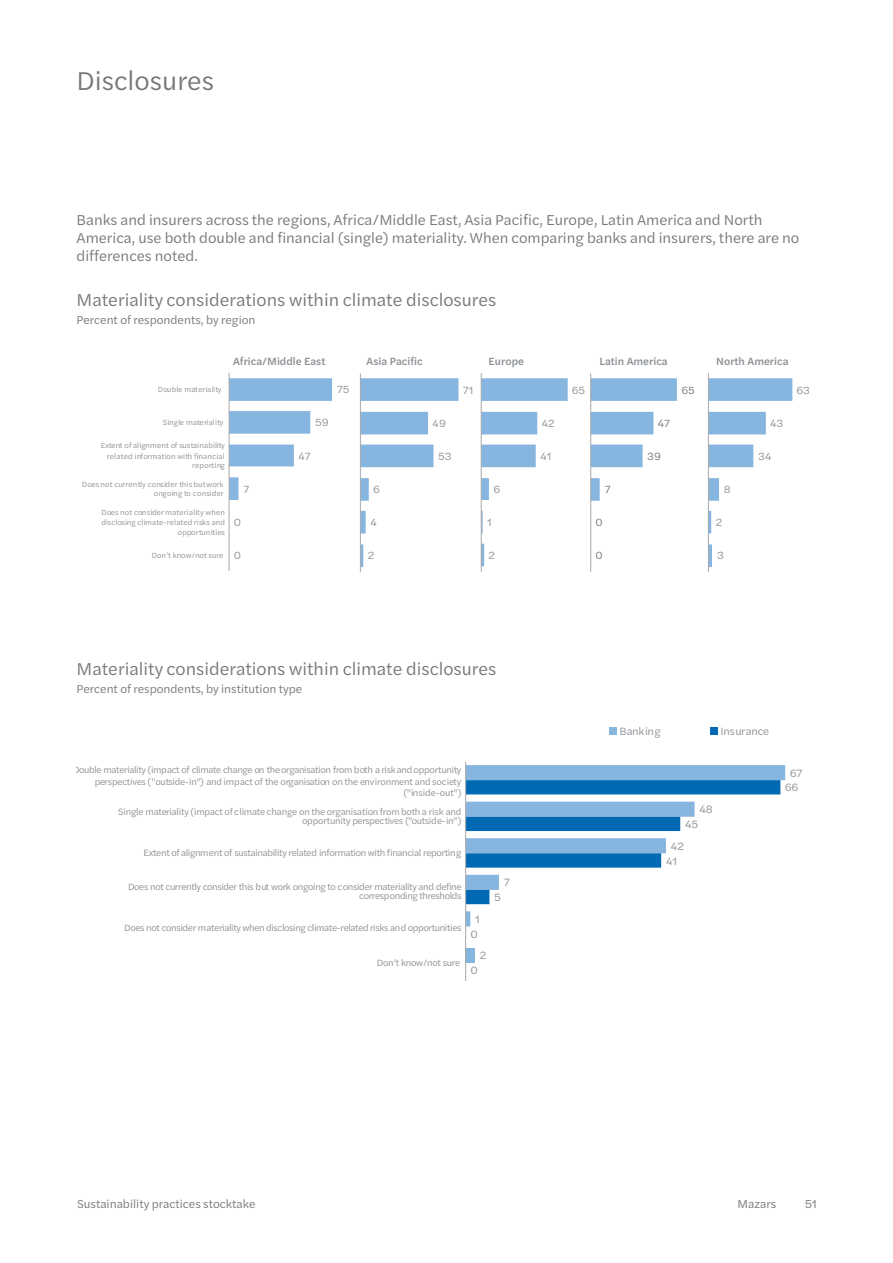
<style>
.page{position:relative;width:893px;height:1263px;background:#fff}
.page>*{position:absolute;margin:0;border:0;box-sizing:border-box;transform-origin:0 0}
.t1{font:27px "Halyard Text";color:#797879}
.t2{font:18px "Halyard Text";color:#797879}
.t3{font:15px/18px "Halyard Text";color:#797879}
.t4{font:12px "Halyard Text";color:#797879}
.t5{font:11.1px "Halyard Text";color:#8c9196}
.t6{font:500 10.95px "Halyard Text";color:#8c9196}
.t7{font:10.95px "Halyard Text";color:#8c9196}
.t8{font:10.95px "Halyard Text";color:#787878}
.t9{font:9.6px/12.3px "Halyard Text";letter-spacing:-.035em;color:#8c9196;text-align:right}
.t10{font:7.8px/10.5px "Halyard Text";letter-spacing:.02em;color:#8c9196;text-align:right}
.t11{font:7.8px "Halyard Text";color:#8c9196}
</style>
<div class="page">
<svg style="left:230px;top:378px;width:102px;height:122px"></svg>
<hr style="left:229px;top:373px;width:1px;height:198px;background:#a8a8a8">
<svg style="left:591px;top:378px;width:86px;height:123px"></svg>
<hr style="left:590px;top:373px;width:1px;height:199px;background:#a8a8a8">
<svg style="left:709px;top:378px;width:83px;height:189px"></svg>
<hr style="left:708px;top:373px;width:1px;height:199px;background:#a8a8a8">
<svg style="left:482px;top:378px;width:86px;height:188px"></svg>
<hr style="left:481px;top:373px;width:1px;height:199px;background:#a8a8a8">
<svg style="left:361px;top:378px;width:97px;height:189px"></svg>
<hr style="left:360px;top:373px;width:1px;height:199px;background:#a8a8a8">
<div style="left:466px;top:948px;width:9px;height:15px;background:#86b5df"></div>
<svg style="left:466px;top:765px;width:319px;height:161px"></svg>
<svg style="left:466px;top:780px;width:314px;height:124px"></svg>
<hr style="left:465px;top:761px;width:1px;height:219px;background:#a8a8a8">
<div style="left:609px;top:728px;width:7px;height:7px;background:#86b5df"></div>
<div style="left:710px;top:728px;width:7px;height:7px;background:#0069b3"></div>
<h1 class="t1" style="left:77px;top:61px;width:139px">Disclosures</h1>
<p class="t3" style="left:77px;top:210px;width:724px">Banks and insurers across the regions, Africa/Middle East, Asia Pacific, Europe, Latin America and North<br>America, use both double and financial (single) materiality. When comparing banks and insurers, there are no differences noted.</p>
<h2 class="t2" style="left:77px;top:287px;width:421px">Materiality considerations within climate disclosures</h2>
<p class="t4" style="left:77px;top:311px;width:181px">Percent of respondents, by region</p>
<p class="t10" style="left:158px;top:384px;width:65px">Double materiality</p>
<p class="t10" style="left:163px;top:417px;width:62px">Single materiality</p>
<p class="t10" style="left:101px;top:440px;width:126px">Extent of alignment of sustainability related information with financial</p>
<p class="t10" style="left:192px;top:460px;width:34px">reporting</p>
<p class="t10" style="left:82px;top:480px;width:143px;line-height:8.6px">Doesnot currently consider thisbutwork ongoing to consider</p>
<p class="t10" style="left:102px;top:506px;width:125px;text-align:left">Doesnot considermateriality when disclosing climate-related risks and</p>
<p class="t10" style="left:178px;top:526px;width:49px">opportunities</p>
<p class="t11" style="left:152px;top:549px;width:73px">Don’t know/not sure</p>
<p class="t6" style="left:233px;top:353px;width:94px">Africa/Middle East</p>
<p class="t6" style="left:366px;top:353px;width:58px">Asia Pacific</p>
<p class="t6" style="left:489px;top:353px;width:37px">Europe</p>
<p class="t6" style="left:599px;top:353px;width:70px">Latin America</p>
<p class="t6" style="left:716px;top:353px;width:74px">North America</p>
<p class="t7" style="left:243px;top:481px;width:7px">7</p>
<p class="t7" style="left:234px;top:514px;width:9px">0</p>
<p class="t7" style="left:234px;top:547px;width:9px">0</p>
<p class="t7" style="left:337px;top:382px;width:14px">75</p>
<p class="t7" style="left:315px;top:415px;width:15px">59</p>
<p class="t7" style="left:299px;top:448px;width:14px">47</p>
<p class="t7" style="left:373px;top:481px;width:8px">6</p>
<p class="t7" style="left:371px;top:515px;width:8px">4</p>
<p class="t7" style="left:368px;top:548px;width:8px">2</p>
<p class="t7" style="left:433px;top:415px;width:15px">49</p>
<p class="t7" style="left:438px;top:448px;width:15px">53</p>
<p class="t7" style="left:463px;top:382px;width:12px">71</p>
<p class="t7" style="left:494px;top:481px;width:8px">6</p>
<p class="t7" style="left:487px;top:515px;width:6px">1</p>
<p class="t7" style="left:489px;top:548px;width:8px">2</p>
<p class="t7" style="left:542px;top:415px;width:14px">42</p>
<p class="t7" style="left:540px;top:448px;width:13px">41</p>
<p class="t7" style="left:572px;top:382px;width:14px">65</p>
<p class="t8" style="left:605px;top:481px;width:7px">7</p>
<p class="t8" style="left:595px;top:515px;width:9px">0</p>
<p class="t8" style="left:595px;top:548px;width:9px">0</p>
<p class="t8" style="left:658px;top:415px;width:14px">47</p>
<p class="t8" style="left:647px;top:448px;width:15px">39</p>
<p class="t8" style="left:682px;top:382px;width:14px">65</p>
<p class="t7" style="left:724px;top:481px;width:8px">8</p>
<p class="t7" style="left:716px;top:515px;width:8px">2</p>
<p class="t7" style="left:717px;top:548px;width:8px">3</p>
<p class="t7" style="left:770px;top:415px;width:15px">43</p>
<p class="t7" style="left:758px;top:448px;width:15px">34</p>
<p class="t7" style="left:797px;top:382px;width:15px">63</p>
<h2 class="t2" style="left:77px;top:656px;width:421px">Materiality considerations within climate disclosures</h2>
<p class="t4" style="left:77px;top:680px;width:227px">Percent of respondents, by institution type</p>
<p class="t5" style="left:620px;top:723px;width:43px">Banking</p>
<p class="t5" style="left:720px;top:723px;width:50px">Insurance</p>
<p class="t9" style="left:73px;top:763px;width:390px">Double materiality (impact of climate change on theorganisation from both a risk and opportunity perspectives ("outside-in") and impact of the organisation on the environment and society</p>
<p class="t9" style="left:118px;top:782px;width:345px;line-height:19.5px">("inside-out")<br>Single materiality (impact of climatechange on the organisation fromboth a risk and</p>
<p class="t9" style="left:302px;top:815px;width:161px">opportunity perspectives ("outside-in")</p>
<p class="t9" style="left:144px;top:846px;width:319px">Extent of alignment of sustainability related information with financial reporting</p>
<p class="t9" style="left:128px;top:881px;width:335px;line-height:9.3px">Does not currently consider this but work ongoing to consider materiality and define corresponding thresholds</p>
<p class="t9" style="left:124px;top:921px;width:339px">Does not consider materiality when disclosing climate-related risks and opportunities</p>
<p class="t9" style="left:377px;top:956px;width:85px">Don’t know/not sure</p>
<p class="t5" style="left:475px;top:911px;width:6px">1</p>
<p class="t5" style="left:470px;top:926px;width:9px">0</p>
<p class="t5" style="left:470px;top:962px;width:9px">0</p>
<p class="t5" style="left:480px;top:947px;width:8px">2</p>
<p class="t5" style="left:504px;top:874px;width:7px">7</p>
<p class="t5" style="left:494px;top:889px;width:8px">5</p>
<p class="t5" style="left:699px;top:801px;width:15px">48</p>
<p class="t5" style="left:685px;top:816px;width:15px">45</p>
<p class="t5" style="left:671px;top:838px;width:15px">42</p>
<p class="t5" style="left:666px;top:853px;width:13px">41</p>
<p class="t5" style="left:790px;top:765px;width:14px">67</p>
<p class="t5" style="left:785px;top:779px;width:14px">66</p>
<p class="t4" style="left:77px;top:1195px;width:180px">Sustainability practices stocktake</p>
<p class="t4" style="left:738px;top:1195px;width:40px">Mazars</p>
<p class="t4" style="left:805px;top:1195px;width:14px">51</p>
</div>
